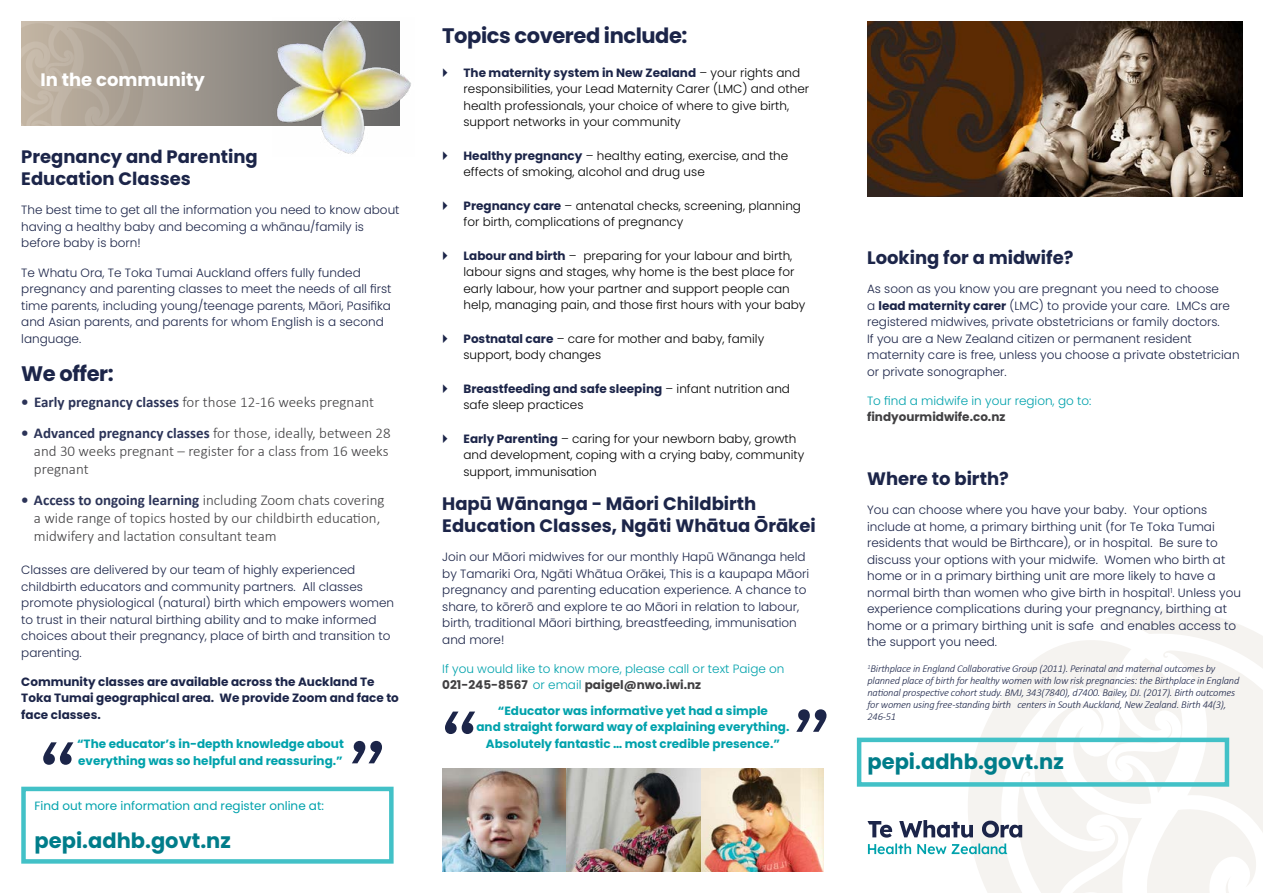
<style>
.page{position:relative;width:1263px;height:893px;background:#fff}
.page>*{position:absolute;margin:0;border:0;box-sizing:border-box;transform-origin:0 0}
.t1{font:109.05px "Calibre";color:#1c2549}
.t2{font:700 21px "Poppins";color:#007d8a}
.t3{font:700 21px "Poppins";letter-spacing:-.02em;color:#1c2549}
.t4{font:700 18px/21.6px "Poppins";color:#1c2549}
.t5{font:700 18px "Poppins";color:#fff}
.t6{font:300 15px/18px "Calibri";color:#414042}
.t7{font:300 12px/16.5px "Poppins";color:#1c2549}
.t8{font:300 12px/16.5px "Poppins";color:#000}
.t9{font:700 12px/16.5px "Poppins";color:#00a2ac}
.t10{font:300 12px/16.5px "Poppins";color:#00a2ac}
.t11{font:700 12px/16.5px "Poppins";color:#1c2549}
.t12{font:12px "Poppins";color:#00a2ac}
.t13{font:700 12px "Poppins";color:#414042}
.t14{font:italic 300 10.5px/12px "Calibri";letter-spacing:-.02em;color:#1c2549}
.s1{font-weight:700;color:#2c3458}
.s2{font-weight:700;color:#1c2549}
.s3{font-weight:700;color:#414042}
.s4{font-weight:700}
</style>
<div class="page">
<div style="left:21px;top:787px;width:373px;height:77px;border:4px solid #42c1c7"></div>
<svg style="left:151px;top:21px;width:121px;height:105px;background:#98928a"></svg>
<svg style="left:21px;top:21px;width:130px;height:105px;background:#b5aa9c"></svg>
<img style="left:867px;top:21px;width:375px;height:175px">
<svg style="left:954px;top:610px;width:309px;height:283px;fill:#f5f3f0"></svg>
<img style="left:272px;top:20px;width:139px;height:135px">
<img style="left:442px;top:768px;width:260px;height:104px">
<img style="left:702px;top:768px;width:122px;height:104px">
<svg style="left:867px;top:820px;width:155px;height:34px"></svg>
<div style="left:857px;top:738px;width:372px;height:49px;border:4px solid #42c1c7"></div>
<h3 class="t5" style="left:40px;top:70px;width:166px">In the community</h3>
<h3 class="t4" style="left:21px;top:146px;width:238px">Pregnancy and Parenting<br>Education Classes</h3>
<p class="t7" style="left:21px;top:202px;width:380px">The best time to get all the information you need to know about having a healthy baby and becoming a whānau/family is before baby is born!</p>
<p class="t7" style="left:21px;top:264px;width:372px">Te Whatu Ora, Te Toka Tumai Auckland offers fully funded pregnancy and parenting classes to meet the needs of all first time parents, including young/teenage parents, Māori, Pasifika and Asian parents, and parents for whom English is a second language.</p>
<h2 class="t3" style="left:21px;top:361px;width:94px">We offer:</h2>
<p class="t6" style="left:21px;top:393px;width:354px"><span class="s1">• Early pregnancy classes</span> for those 12-16 weeks pregnant</p>
<p class="t6" style="left:34px;top:424px;width:358px;text-indent:-13px"><span class="s1">• Advanced pregnancy classes</span> for those, ideally, between 28 and 30 weeks pregnant – register for a class from 16 weeks pregnant</p>
<p class="t6" style="left:34px;top:490px;width:352px;text-indent:-13px"><span class="s1">• Access to ongoing learning</span> including Zoom chats covering a wide range of topics hosted by our childbirth education, midwifery and lactation consultant team</p>
<p class="t7" style="left:21px;top:562px;width:374px">Classes are delivered by our team of highly experienced childbirth educators and community partners. All classes promote physiological (natural) birth which empowers women to trust in their natural birthing ability and to make informed choices about their pregnancy, place of birth and transition to parenting.</p>
<p class="t11" style="left:21px;top:673px;width:379px">Community classes are available across the Auckland Te<br>Toka Tumai geographical area. We provide Zoom and face to face classes.</p>
<p class="t9" style="left:77px;top:736px;width:268px">“The educator’s in-depth knowledge about everything was so helpful and reassuring.”</p>
<p class="t12" style="left:34px;top:799px;width:291px">Find out more information and register online at:</p>
<h2 class="t2" style="left:35px;top:829px;width:198px">pepi.adhb.govt.nz</h2>
<h1 class="t1" style="left:40px;top:712px;width:36px">“</h1>
<h1 class="t1" style="left:385px;top:794px;width:36px;rotate:-180deg">“</h1>
<h2 class="t3" style="left:442px;top:24px;width:247px">Topics covered include:</h2>
<p class="t8" style="left:463px;top:64px;width:347px"><span class="s2">The maternity system in New Zealand</span> – your rights and responsibilities, your Lead Maternity Carer (LMC) and other health professionals, your choice of where to give birth, support networks in your community</p>
<p class="t8" style="left:463px;top:147px;width:326px"><span class="s2">Healthy pregnancy</span> – healthy eating, exercise, and the effects of smoking, alcohol and drug use</p>
<p class="t8" style="left:463px;top:197px;width:339px"><span class="s2">Pregnancy care</span> – antenatal checks, screening, planning for birth, complications of pregnancy</p>
<p class="t8" style="left:463px;top:247px;width:343px"><span class="s2">Labour and birth</span> – preparing for your labour and birth, labour signs and stages, why home is the best place for early labour, how your partner and support people can help, managing pain, and those first hours with your baby</p>
<p class="t8" style="left:463px;top:330px;width:302px"><span class="s2">Postnatal care</span> – care for mother and baby, family support, body changes</p>
<p class="t8" style="left:463px;top:380px;width:328px"><span class="s2">Breastfeeding and safe sleeping</span> – infant nutrition and safe sleep practices</p>
<p class="t8" style="left:463px;top:430px;width:342px"><span class="s2">Early Parenting</span> – caring for your newborn baby, growth and development, coping with a crying baby, community support, immunisation</p>
<h3 class="t4" style="left:442px;top:493px;width:375px">Hapū Wānanga - Māori Childbirth<br>Education Classes, Ngāti Whātua Ōrākei</h3>
<p class="t7" style="left:442px;top:549px;width:368px">Join our Māori midwives for our monthly Hapū Wānanga held by Tamariki Ora, Ngāti Whātua Orākei, This is a kaupapa Māori pregnancy and parenting education experience. A chance to share, to kōrerō and explore te ao Māori in relation to labour, birth, traditional Māori birthing, breastfeeding, immunisation and more!</p>
<p class="t10" style="left:442px;top:660px;width:344px">If you would like to know more, please call or text Paige on<br><span class="s3">021-245-8567</span> or email <span class="s3">paigel@nwo.iwi.nz</span></p>
<p class="t9" style="left:476px;top:702px;width:314px;text-align:center">“Educator was informative yet had a simple<br>and straight forward way of explaining everything.<br>Absolutely fantastic … most credible presence.”</p>
<h1 class="t1" style="left:442px;top:681px;width:36px">“</h1>
<h1 class="t1" style="left:829px;top:762px;width:36px;rotate:-180deg">“</h1>
<h3 class="t4" style="left:867px;top:247px;width:208px">Looking for a midwife?</h3>
<p class="t7" style="left:867px;top:281px;width:374px">As soon as you know you are pregnant you need to choose<br>a <span class="s4">lead maternity carer</span> (LMC) to provide your care. LMCs are registered midwives, private obstetricians or family doctors.<br>If you are a New Zealand citizen or permanent resident maternity care is free, unless you choose a private obstetrician or private sonographer.</p>
<p class="t10" style="left:867px;top:392px;width:226px">To find a midwife in your region, go to:</p>
<p class="t13" style="left:867px;top:410px;width:140px">findyourmidwife.co.nz</p>
<h3 class="t4" style="left:867px;top:468px;width:143px">Where to birth?</h3>
<p class="t7" style="left:867px;top:502px;width:375px">You can choose where you have your baby. Your options include at home, a primary birthing unit (for Te Toka Tumai residents that would be Birthcare), or in hospital. Be sure to discuss your options with your midwife. Women who birth at home or in a primary birthing unit are more likely to have a normal birth than women who give birth in hospital<sup>1</sup>. Unless you experience complications during your pregnancy, birthing at home or a primary birthing unit is safe and enables access to the support you need.</p>
<p class="t14" style="left:867px;top:663px;width:373px"><sup>1</sup>Birthplace in England Collaborative Group (2011). Perinatal and maternal outcomes by planned place of birth for healthy women with low risk pregnancies: the Birthplace in England national prospective cohort study. BMJ, 343(7840), d7400. Bailey, DJ. (2017). Birth outcomes for women using free-standing birth centers in South Auckland, New Zealand. Birth 44(3), 246-51</p>
<h2 class="t2" style="left:867px;top:750px;width:198px">pepi.adhb.govt.nz</h2>
</div>
